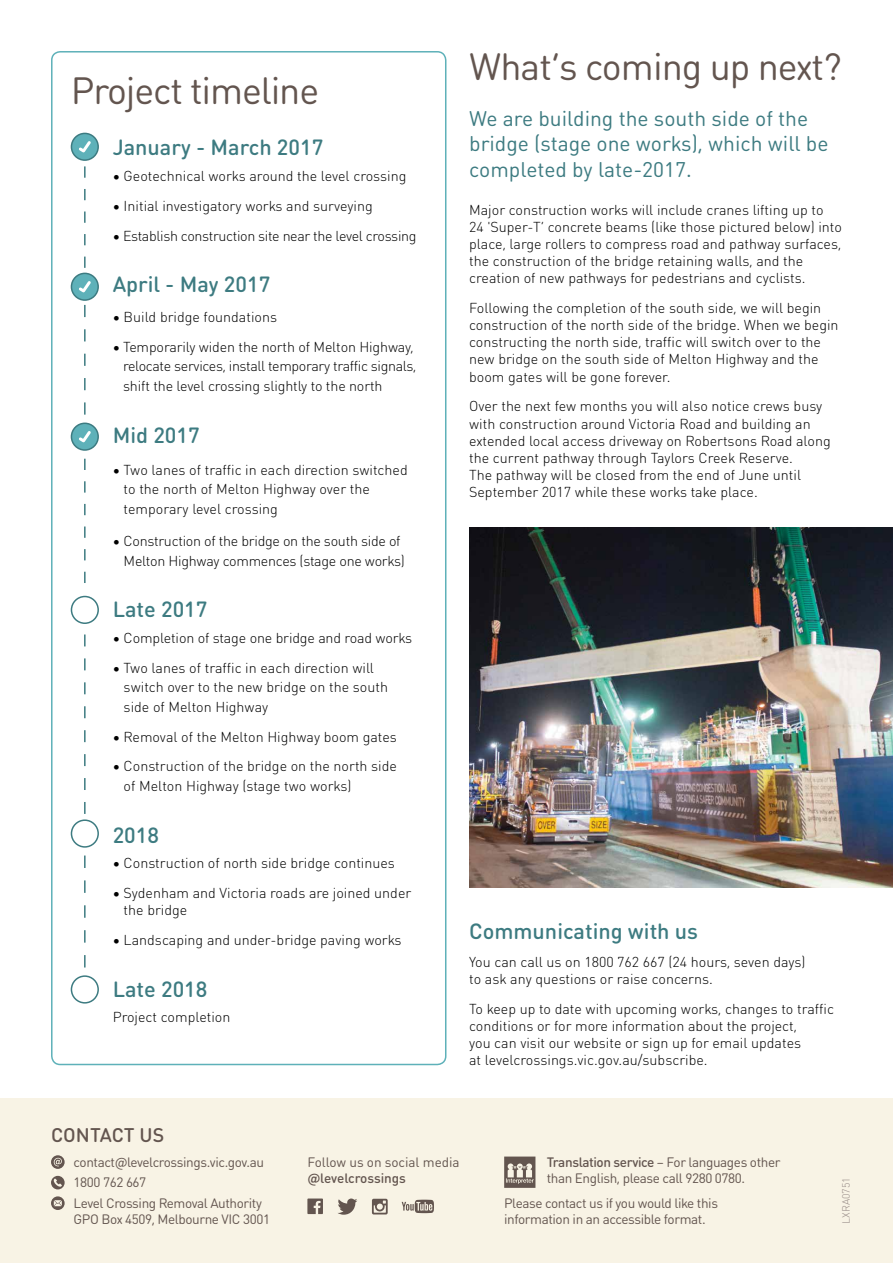
<style>
.page{position:relative;width:893px;height:1263px;background:#fff}
.page>*{position:absolute;margin:0;border:0;box-sizing:border-box;transform-origin:0 0}
.t1{font:37.5px "DIN Round OT";letter-spacing:-.03em;color:#63554f}
.t2{font:500 21.75px "DIN Round OT";color:#3d7b81}
.t3{font:21px/25.2px "DIN Round OT";color:#3d7b81}
.t4{font:500 19.5px "DIN Round OT";color:#63554f}
.t5{font:300 14.25px/17.1px "DIN Round OT";color:#000}
.t6{font:300 14.25px/19.5px "DIN Round OT";letter-spacing:-.02em;color:#000;text-align:right}
.t7{font:300 14.25px "DIN Round OT";letter-spacing:-.025em;color:#000}
.t8{font:13.5px/20.5px "DIN Round OT";letter-spacing:-.03em;color:#63554f}
.t9{font:13.5px "DIN Round OT";letter-spacing:-.005em;color:#63554f}
.t10{font:500 13.5px "DIN Round OT";letter-spacing:-.005em;color:#63554f}
.t11{font:300 10.5px "DIN Round OT";color:#978b87}
.s1{font-weight:500}
</style>
<div class="page">
<div style="left:51px;top:51px;width:395px;height:1014px;border:2px solid #5eb1b9;border-radius:9px"></div>
<svg style="left:71px;top:133px;width:27px;height:27px"></svg>
<div style="left:71px;top:133px;width:28px;height:28px;border:2px solid #3d7b81;border-radius:50%"></div>
<svg style="left:76px;top:138px;width:17px;height:17px"></svg>
<svg style="left:84px;top:166px;width:2px;height:102px"></svg>
<svg style="left:84px;top:305px;width:2px;height:110px"></svg>
<svg style="left:84px;top:634px;width:2px;height:180px"></svg>
<svg style="left:84px;top:855px;width:2px;height:112px"></svg>
<svg style="left:71px;top:273px;width:27px;height:27px"></svg>
<div style="left:71px;top:273px;width:28px;height:28px;border:2px solid #3d7b81;border-radius:50%"></div>
<svg style="left:76px;top:278px;width:17px;height:17px"></svg>
<svg style="left:71px;top:423px;width:27px;height:27px"></svg>
<div style="left:71px;top:422px;width:28px;height:29px;border:2px solid #3d7b81;border-radius:50%"></div>
<svg style="left:76px;top:428px;width:17px;height:17px"></svg>
<div style="left:71px;top:596px;width:28px;height:28px;border:2px solid #3d7b81;border-radius:50%"></div>
<div style="left:71px;top:819px;width:28px;height:29px;border:2px solid #3d7b81;border-radius:50%"></div>
<div style="left:71px;top:975px;width:28px;height:28px;border:2px solid #3d7b81;border-radius:50%"></div>
<svg style="left:84px;top:459px;width:2px;height:124px"></svg>
<div style="left:0;top:1098px;width:893px;height:165px;background:#f8f3e5"></div>
<svg style="left:402px;top:1200px;width:32px;height:13px"></svg>
<svg style="left:372px;top:1199px;width:16px;height:15px"></svg>
<svg style="left:338px;top:1198px;width:19px;height:17px"></svg>
<svg style="left:307px;top:1198px;width:16px;height:16px"></svg>
<svg style="left:51px;top:1155px;width:14px;height:14px"></svg>
<svg style="left:51px;top:1176px;width:14px;height:13px"></svg>
<svg style="left:51px;top:1196px;width:14px;height:14px"></svg>
<svg style="left:504px;top:1156px;width:31px;height:32px"></svg>
<img style="left:469px;top:527px;width:424px;height:361px">
<h1 class="t1" style="left:71px;top:67px;width:250px">Project timeline</h1>
<h2 class="t2" style="left:113px;top:134px;width:212px">January - March 2017</h2>
<p class="t5" style="left:113px;top:167px;width:295px">• Geotechnical works around the level crossing</p>
<p class="t5" style="left:113px;top:197px;width:262px">• Initial investigatory works and surveying</p>
<p class="t7" style="left:113px;top:227px;width:305px">• Establish construction site near the level crossing</p>
<h2 class="t2" style="left:113px;top:270px;width:159px">April - May 2017</h2>
<p class="t5" style="left:113px;top:308px;width:166px">• Build bridge foundations</p>
<p class="t5" style="left:123px;top:337px;width:295px;line-height:19.5px;text-indent:-10px">• Temporarily widen the north of Melton Highway, relocate services, install temporary traffic signals, shift the level crossing slightly to the north</p>
<h2 class="t2" style="left:113px;top:421px;width:89px">Mid 2017</h2>
<p class="t5" style="left:124px;top:460px;width:286px;line-height:19.5px;text-indent:-11px">• Two lanes of traffic in each direction switched to the north of Melton Highway over the temporary level crossing</p>
<p class="t6" style="left:113px;top:531px;width:294px">• Construction of the bridge on the south side of<br>Melton Highway commences (stage one works)</p>
<h2 class="t2" style="left:113px;top:595px;width:96px">Late 2017</h2>
<p class="t5" style="left:113px;top:629px;width:301px">• Completion of stage one bridge and road works</p>
<p class="t5" style="left:124px;top:658px;width:266px;line-height:19.5px;text-indent:-11px">• Two lanes of traffic in each direction will switch over to the new bridge on the south side of Melton Highway</p>
<p class="t5" style="left:113px;top:728px;width:286px">• Removal of the Melton Highway boom gates</p>
<p class="t5" style="left:124px;top:756px;width:275px;line-height:19.5px;text-indent:-11px">• Construction of the bridge on the north side of Melton Highway (stage two works)</p>
<h2 class="t2" style="left:113px;top:821px;width:48px">2018</h2>
<p class="t5" style="left:113px;top:854px;width:284px">• Construction of north side bridge continues</p>
<p class="t5" style="left:124px;top:884px;width:289px;text-indent:-11px">• Sydenham and Victoria roads are joined under the bridge</p>
<p class="t5" style="left:113px;top:931px;width:290px">• Landscaping and under-bridge paving works</p>
<h2 class="t2" style="left:113px;top:975px;width:96px">Late 2018</h2>
<p class="t5" style="left:113px;top:1008px;width:119px">Project completion</p>
<h1 class="t1" style="left:469px;top:43px;width:374px">What’s coming up next?</h1>
<h3 class="t3" style="left:469px;top:106px;width:361px">We are building the south side of the bridge (stage one works), which will be completed by late-2017.</h3>
<p class="t5" style="left:469px;top:201px;width:374px">Major construction works will include cranes lifting up to<br>24 'Super-T’ concrete beams (like those pictured below) into place, large rollers to compress road and pathway surfaces, the construction of the bridge retaining walls, and the creation of new pathways for pedestrians and cyclists.</p>
<p class="t5" style="left:469px;top:299px;width:371px">Following the completion of the south side, we will begin construction of the north side of the bridge. When we begin constructing the north side, traffic will switch over to the new bridge on the south side of Melton Highway and the boom gates will be gone forever.</p>
<p class="t5" style="left:469px;top:398px;width:363px">Over the next few months you will also notice crews busy with construction around Victoria Road and building an extended local access driveway on Robertsons Road along the current pathway through Taylors Creek Reserve.<br>The pathway will be closed from the end of June until September 2017 while these works take place.</p>
<h2 class="t2" style="left:469px;top:917px;width:230px">Communicating with us</h2>
<p class="t5" style="left:469px;top:953px;width:338px">You can call us on 1800 762 667 (24 hours, seven days) to ask any questions or raise concerns.</p>
<p class="t5" style="left:469px;top:1000px;width:366px">To keep up to date with upcoming works, changes to traffic conditions or for more information about the project,<br>you can visit our website or sign up for email updates<br>at levelcrossings.vic.gov.au/subscribe.</p>
<h3 class="t4" style="left:51px;top:1122px;width:115px">CONTACT US</h3>
<p class="t8" style="left:74px;top:1151px;width:192px">contact@levelcrossings.vic.gov.au<br>1800 762 667<br>Level Crossing Removal Authority</p>
<p class="t8" style="left:74px;top:1208px;width:198px">GPO Box 4509, Melbourne VIC 3001</p>
<p class="t9" style="left:307px;top:1153px;width:154px">Follow us on social media</p>
<p class="t10" style="left:307px;top:1169px;width:100px">@levelcrossings</p>
<p class="t8" style="left:547px;top:1154px;width:235px;line-height:16.2px"><span class="s1">Translation service</span> – For languages other than English, please call 9280 0780.</p>
<p class="t8" style="left:504px;top:1194px;width:215px;line-height:16.2px">Please contact us if you would like this information in an accessible format.</p>
<p class="t11" style="left:840px;top:1224px;width:48px;rotate:-90deg">LXRA0751</p>
</div>
